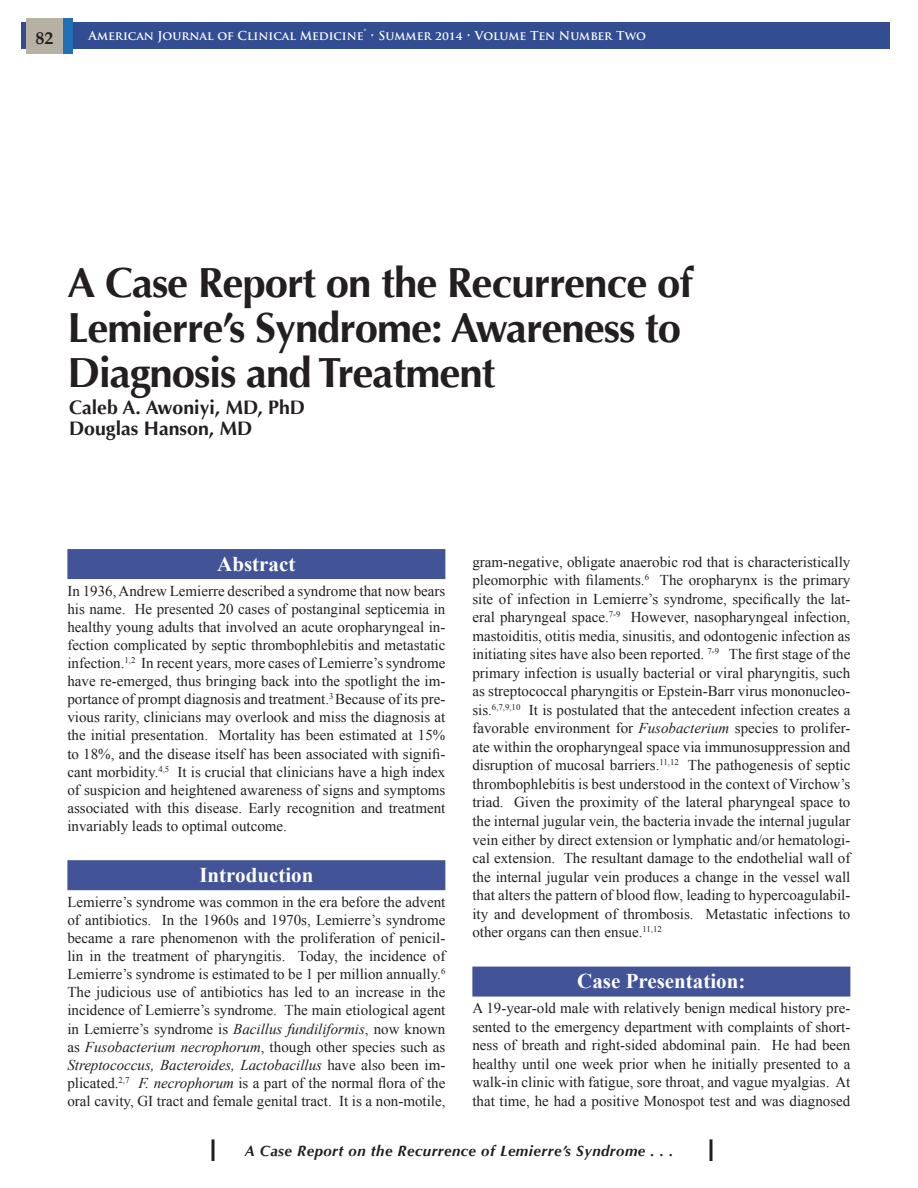
<style>
.page{position:relative;width:918px;height:1188px;background:#fff}
.page>*{position:absolute;margin:0;border:0;box-sizing:border-box;transform-origin:0 0}
.Headline{font:700 42px/45px "Optima";letter-spacing:-.025em;color:#231f20}
.Rev_Sub_Head{font:700 21px "Times New Roman";color:#fff}
.BYLINE{font:700 19.5px "Optima";color:#231f20}
.t1{font:700 18px "Palatino";color:#231f20}
.Body_Text{font:15px/18.5px "Times New Roman";color:#231f20;text-align:justify}
.t2{font:italic 700 15px "Optima";letter-spacing:.03em;color:#231f20}
.t3{font:700 12px "Trajan Pro";color:#fff}
.s1{font-style:italic}
</style>
<div class="page">
<div style="left:21px;top:22px;width:869px;height:27px;background:#334d92"></div>
<div style="left:26px;top:18px;width:37px;height:36px;background:#b7b1a3"></div>
<hr style="left:212px;top:1139px;width:2px;height:22px;background:#231f20">
<hr style="left:710px;top:1139px;width:2px;height:22px;background:#231f20">
<div style="left:63px;top:18px;width:9px;height:36px;background:#226eb7"></div>
<div style="left:67px;top:549px;width:378px;height:30px;background:#425497"></div>
<div style="left:67px;top:860px;width:378px;height:30px;background:#425497"></div>
<div style="left:472px;top:967px;width:378px;height:30px;background:#425497"></div>
<p class="t1" style="left:36px;top:22px;width:19px">82</p>
<p class="t3" style="left:89px;top:28px;width:559px">American Journal of Clinical Medicine® • Summer 2014 • Volume Ten Number Two</p>
<p class="Headline" style="left:68px;top:260px;width:627px">A Case Report on the Recurrence of<br>Lemierre’s Syndrome: Awareness to<br>Diagnosis and Treatment</p>
<p class="BYLINE" style="left:69px;top:396px;width:237px">Caleb A. Awoniyi, MD, PhD</p>
<p class="BYLINE" style="left:69px;top:417px;width:185px">Douglas Hanson, MD</p>
<p class="Rev_Sub_Head" style="left:217px;top:549px;width:80px">Abstract</p>
<p class="Body_Text" style="left:67px;top:581px;width:380px">In 1936, Andrew Lemierre described a syndrome that now bears his name. He presented 20 cases of postanginal septicemia in healthy young adults that involved an acute oropharyngeal in&shy;fection complicated by septic thrombophlebitis and metastatic infection.<sup>1,2</sup> In recent years, more cases of Lemierre’s syndrome have re-emerged, thus bringing back into the spotlight the im&shy;portance of prompt diagnosis and treatment.<sup>3</sup> Because of its pre&shy;vious rarity, clinicians may overlook and miss the diagnosis at the initial presentation. Mortality has been estimated at 15% to 18%, and the disease itself has been associated with signifi&shy;cant morbidity.<sup>4,5</sup> It is crucial that clinicians have a high index of suspicion and heightened awareness of signs and symptoms associated with this disease. Early recognition and treatment invariably leads to optimal outcome.</p>
<p class="Rev_Sub_Head" style="left:199px;top:860px;width:115px">Introduction</p>
<p class="Body_Text" style="left:67px;top:892px;width:380px">Lemierre’s syndrome was common in the era before the advent of antibiotics. In the 1960s and 1970s, Lemierre’s syndrome became a rare phenomenon with the proliferation of penicil&shy;lin in the treatment of pharyngitis. Today, the incidence of Lemierre’s syndrome is estimated to be 1 per million annually.<sup>6<br></sup>The judicious use of antibiotics has led to an increase in the incidence of Lemierre’s syndrome. The main etiological agent in Lemierre’s syndrome is <span class="s1">Bacillus fundiliformis</span>, now known as <span class="s1">Fusobacterium necrophorum</span>, though other species such as <span class="s1">Streptococcus, Bacteroides, Lactobacillus</span> have also been im&shy;plicated.<sup>2,7</sup> <span class="s1">F. necrophorum</span> is a part of the normal flora of the oral cavity, GI tract and female genital tract. It is a non-motile,</p>
<p class="Body_Text" style="left:472px;top:552px;width:380px">gram-negative, obligate anaerobic rod that is characteristically pleomorphic with filaments.<sup>6</sup> The oropharynx is the primary site of infection in Lemierre’s syndrome, specifically the lat&shy;eral pharyngeal space.<sup>7-9</sup> However, nasopharyngeal infection, mastoiditis, otitis media, sinusitis, and odontogenic infection as initiating sites have also been reported. <sup>7-9</sup> The first stage of the primary infection is usually bacterial or viral pharyngitis, such as streptococcal pharyngitis or Epstein-Barr virus mononucleo&shy;sis.<sup>6,7,9,10</sup> It is postulated that the antecedent infection creates a favorable environment for <span class="s1">Fusobacterium</span> species to prolifer&shy;ate within the oropharyngeal space via immunosuppression and disruption of mucosal barriers.<sup>11,12</sup> The pathogenesis of septic thrombophlebitis is best understood in the context of Virchow’s triad. Given the proximity of the lateral pharyngeal space to the internal jugular vein, the bacteria invade the internal jugular vein either by direct extension or lymphatic and/or hematologi&shy;cal extension. The resultant damage to the endothelial wall of the internal jugular vein produces a change in the vessel wall that alters the pattern of blood flow, leading to hypercoagulabil&shy;ity and development of thrombosis. Metastatic infections to other organs can then ensue.<sup>11,12</sup></p>
<p class="Rev_Sub_Head" style="left:577px;top:967px;width:170px">Case Presentation:</p>
<p class="Body_Text" style="left:472px;top:999px;width:380px">A 19-year-old male with relatively benign medical history pre&shy;sented to the emergency department with complaints of short&shy;ness of breath and right-sided abdominal pain. He had been healthy until one week prior when he initially presented to a walk-in clinic with fatigue, sore throat, and vague myalgias. At that time, he had a positive Monospot test and was diagnosed</p>
<p class="t2" style="left:245px;top:1142px;width:430px">A Case Report on the Recurrence of Lemierre’s Syndrome . . .</p>
</div>
